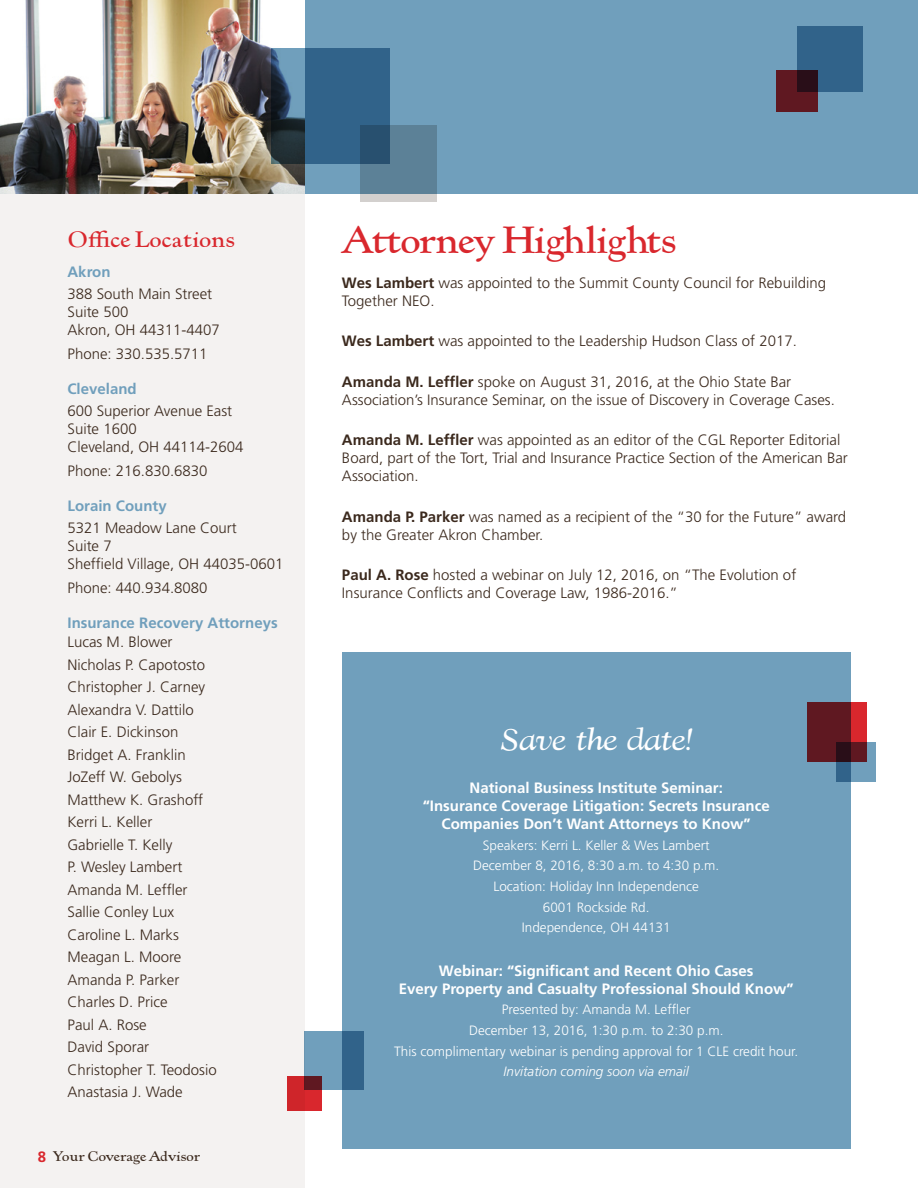
<style>
.page{position:relative;width:918px;height:1188px;background:#fff}
.page>*{position:absolute;margin:0;border:0;box-sizing:border-box;transform-origin:0 0}
.t1{font:700 40.5px "Kennerley Old Style";letter-spacing:-.04em;color:#d9272d}
.t2{font:italic 700 33px "Kennerley Old Style";letter-spacing:-.04em;color:#fff}
.t3{font:700 24px "Kennerley Old Style";color:#d9272d}
.t4{font:300 15px/22.5px "Frutiger";color:#3b291d}
.t5{font:700 15px/18px "Frutiger";color:#fff;text-align:center}
.t6{font:700 15px "Frutiger";color:#709fbc}
.t7{font:700 15px "Kennerley Old Style";color:#3b291d}
.t8{font:300 13.5px/20.7px "Frutiger";color:#fff;text-align:center}
.t9{font:italic 300 13.5px "Frutiger";color:#fff}
.s1{font-weight:700}
.s2{font-family:"Frutiger";color:#d9272d}
</style>
<div class="page">
<div style="left:0;top:0;width:304px;height:1188px;background:#f4f2f1"></div>
<div style="left:342px;top:652px;width:508px;height:497px;background:#709fbc"></div>
<div style="left:0;top:0;width:918px;height:194px;background:#709fbc"></div>
<svg style="left:360px;top:125px;width:77px;height:77px;background:#6b8b9e"></svg>
<div style="left:776px;top:70px;width:42px;height:42px;background:#5f1821"></div>
<svg style="left:797px;top:27px;width:66px;height:65px;background:#30597d"></svg>
<img style="left:0;top:0;width:304px;height:194px">
<svg style="left:272px;top:48px;width:118px;height:116px;background:#335e7e"></svg>
<div style="left:287px;top:1076px;width:35px;height:35px;background:#cf252a"></div>
<svg style="left:304px;top:1031px;width:60px;height:59px;background:#577f9e"></svg>
<svg style="left:807px;top:702px;width:60px;height:60px;background:#781b23"></svg>
<svg style="left:837px;top:742px;width:39px;height:40px;background:#545e75"></svg>
<h3 class="t3" style="left:68px;top:226px;width:169px">Office Locations</h3>
<h1 class="t1" style="left:342px;top:219px;width:336px">Attorney Highlights</h1>
<p class="t6" style="left:68px;top:263px;width:45px">Akron</p>
<p class="t4" style="left:68px;top:285px;width:154px;line-height:18px">388 South Main Street<br>Suite 500<br>Akron, OH 44311-4407</p>
<p class="t4" style="left:68px;top:343px;width:142px">Phone: 330.535.5711</p>
<p class="t6" style="left:68px;top:380px;width:71px">Cleveland</p>
<p class="t4" style="left:68px;top:402px;width:177px;line-height:18px">600 Superior Avenue East<br>Suite 1600<br>Cleveland, OH 44114-2604</p>
<p class="t4" style="left:68px;top:460px;width:142px">Phone: 216.830.6830</p>
<p class="t6" style="left:68px;top:497px;width:101px">Lorain County</p>
<p class="t4" style="left:68px;top:519px;width:217px;line-height:18px">5321 Meadow Lane Court<br>Suite 7<br>Sheffield Village, OH 44035-0601</p>
<p class="t4" style="left:68px;top:577px;width:142px">Phone: 440.934.8080</p>
<p class="t6" style="left:68px;top:614px;width:212px">Insurance Recovery Attorneys</p>
<p class="t4" style="left:68px;top:631px;width:151px">Lucas M. Blower<br>Nicholas P. Capotosto<br>Christopher J. Carney<br>Alexandra V. Dattilo<br>Clair E. Dickinson<br>Bridget A. Franklin<br>JoZeff W. Gebolys<br>Matthew K. Grashoff<br>Kerri L. Keller<br>Gabrielle T. Kelly<br>P. Wesley Lambert<br>Amanda M. Leffler<br>Sallie Conley Lux<br>Caroline L. Marks<br>Meagan L. Moore<br>Amanda P. Parker<br>Charles D. Price<br>Paul A. Rose<br>David Sporar<br>Christopher T. Teodosio<br>Anastasia J. Wade</p>
<p class="t4" style="left:342px;top:274px;width:486px;line-height:18px"><span class="s1">Wes Lambert</span> was appointed to the Summit County Council for Rebuilding<br>Together NEO.</p>
<p class="t4" style="left:342px;top:330px;width:456px"><span class="s1">Wes Lambert</span> was appointed to the Leadership Hudson Class of 2017.</p>
<p class="t4" style="left:342px;top:373px;width:494px;line-height:18px"><span class="s1">Amanda M. Leffler</span> spoke on August 31, 2016, at the Ohio State Bar<br>Association’s Insurance Seminar, on the issue of Discovery in Coverage Cases.</p>
<p class="t4" style="left:342px;top:431px;width:507px;line-height:18px"><span class="s1">Amanda M. Leffler</span> was appointed as an editor of the CGL Reporter Editorial<br>Board, part of the Tort, Trial and Insurance Practice Section of the American Bar<br>Association.</p>
<p class="t4" style="left:342px;top:508px;width:506px;line-height:18px"><span class="s1">Amanda P. Parker</span> was named as a recipient of the “30 for the Future” award by the Greater Akron Chamber.</p>
<p class="t4" style="left:342px;top:566px;width:456px;line-height:18px"><span class="s1">Paul A. Rose</span> hosted a webinar on July 12, 2016, on “The Evolution of<br>Insurance Conflicts and Coverage Law, 1986-2016.”</p>
<h2 class="t2" style="left:500px;top:720px;width:195px">Save the date!</h2>
<p class="t5" style="left:423px;top:779px;width:349px">National Business Institute Seminar:<br>“Insurance Coverage Litigation: Secrets Insurance<br>Companies Don’t Want Attorneys to Know”</p>
<p class="t8" style="left:473px;top:835px;width:248px">Speakers: Kerri L. Keller &amp; Wes Lambert<br>December 8, 2016, 8:30 a.m. to 4:30 p.m.<br>Location: Holiday Inn Independence<br>6001 Rockside Rd.<br>Independence, OH 44131</p>
<p class="t5" style="left:399px;top:961px;width:397px">Webinar: “Significant and Recent Ohio Cases<br>Every Property and Casualty Professional Should Know”</p>
<p class="t8" style="left:394px;top:1000px;width:406px">Presented by: Amanda M. Leffler<br>December 13, 2016, 1:30 p.m. to 2:30 p.m.<br>This complimentary webinar is pending approval for 1 CLE credit hour.</p>
<p class="t9" style="left:504px;top:1064px;width:187px">Invitation coming soon via email</p>
<p class="t7" style="left:38px;top:1148px;width:164px"><span class="s2">8</span> Your Coverage Advisor</p>
</div>
